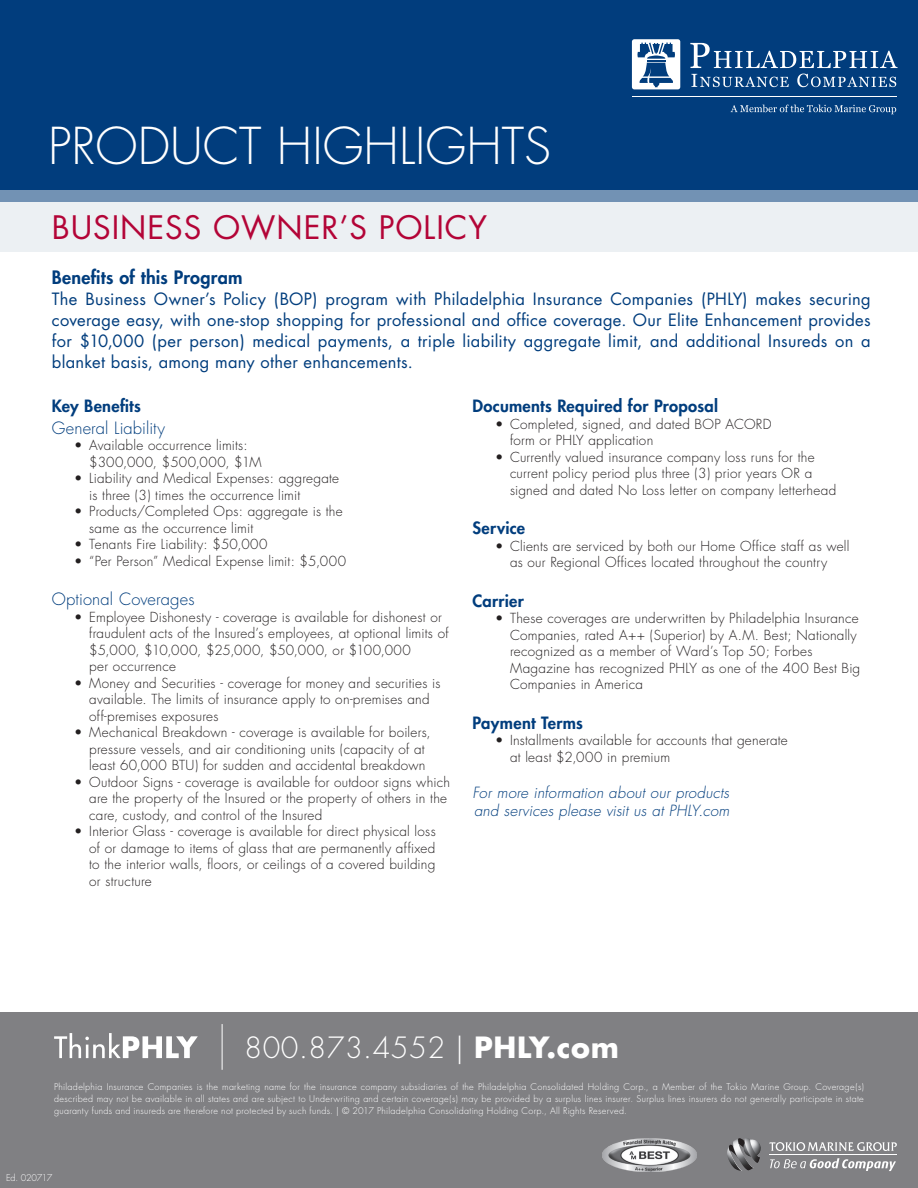
<style>
.page{position:relative;width:918px;height:1188px;background:#fff}
.page>*{position:absolute;margin:0;border:0;box-sizing:border-box;transform-origin:0 0}
.t1{font:300 49.5px "Futura";color:#fff}
.t2{font:31.5px "Futura";letter-spacing:.03em;color:#b30437}
.t3{font:300 28.5px "Futura";letter-spacing:.02em;color:#fff}
.t4{font:800 18px "Futura";letter-spacing:.015em;color:#013d7d}
.t5{font:16.5px/21px "Futura";letter-spacing:.015em;color:#013d7d;text-align:justify}
.t6{font:800 16.5px "Futura";letter-spacing:.02em;color:#013d7d}
.t7{font:300 16.5px "Futura";letter-spacing:.01em;color:#013d7d}
.t8{font:italic 300 15px/18px "Futura";letter-spacing:.015em;color:#013d7d}
.t9{font:300 13.5px/16.5px "Futura";letter-spacing:.02em;color:#231f20}
.t10{font:300 9px/12px "Futura";letter-spacing:.03em;color:#fff;text-align:justify}
.t11{font:300 9px "Futura";letter-spacing:-.03em;color:#fff}
.s1{font-weight:700}
</style>
<div class="page">
<div style="left:0;top:1012px;width:918px;height:176px;background:#808083"></div>
<svg style="left:54px;top:1033px;width:144px;height:25px"></svg>
<svg style="left:769px;top:1142px;width:128px;height:9px"></svg>
<svg style="left:770px;top:1158px;width:126px;height:13px"></svg>
<hr style="left:769px;top:1155px;width:128px;height:1px;background:#fff">
<img style="left:727px;top:1138px;width:34px;height:33px">
<img style="left:603px;top:1138px;width:94px;height:33px">
<hr style="left:222px;top:1024px;width:1px;height:46px;background:#fff">
<div style="left:0;top:0;width:918px;height:202px;background:#013d7d"></div>
<svg style="left:0;top:190px;width:918px;height:62px;fill:#ecf0f3"></svg>
<div style="left:632px;top:39px;width:48px;height:50px;background:#fff;border-radius:3px"></div>
<svg style="left:690px;top:43px;width:208px;height:25px"></svg>
<svg style="left:691px;top:74px;width:98px;height:13px"></svg>
<svg style="left:797px;top:74px;width:99px;height:13px"></svg>
<svg style="left:637px;top:43px;width:38px;height:44px"></svg>
<hr style="left:633px;top:96px;width:264px;height:1px;background:#fff">
<svg style="left:731px;top:105px;width:165px;height:9px"></svg>
<h1 class="t1" style="left:48px;top:116px;width:505px">PRODUCT HIGHLIGHTS</h1>
<p class="t2" style="left:52px;top:208px;width:437px">BUSINESS OWNER’S POLICY</p>
<p class="t4" style="left:52px;top:266px;width:192px">Benefits of this Program</p>
<p class="t5" style="left:52px;top:289px;width:820px">The Business Owner’s Policy (BOP) program with Philadelphia Insurance Companies (PHLY) makes securing coverage easy, with one-stop shopping for professional and office coverage. Our Elite Enhancement provides for $10,000 (per person) medical payments, a triple liability aggregate limit, and additional Insureds on a blanket basis, among many other enhancements.</p>
<p class="t6" style="left:52px;top:396px;width:91px">Key Benefits</p>
<p class="t7" style="left:52px;top:418px;width:115px">General Liability</p>
<p class="t9" style="left:89px;top:437px;width:174px;text-indent:-15px">• Available occurrence limits: $300,000, $500,000, $1M</p>
<p class="t9" style="left:89px;top:470px;width:251px;text-indent:-15px">• Liability and Medical Expenses: aggregate is three (3) times the occurrence limit</p>
<p class="t9" style="left:89px;top:503px;width:255px;text-indent:-15px">• Products/Completed Ops: aggregate is the same as the occurrence limit</p>
<p class="t9" style="left:74px;top:536px;width:195px">• Tenants Fire Liability: $50,000</p>
<p class="t9" style="left:74px;top:553px;width:273px">• “Per Person” Medical Expense limit: $5,000</p>
<p class="t7" style="left:52px;top:589px;width:144px">Optional Coverages</p>
<p class="t9" style="left:89px;top:609px;width:361px;text-indent:-15px">• Employee Dishonesty - coverage is available for dishonest or fraudulent acts of the Insured’s employees, at optional limits of $5,000, $10,000, $25,000, $50,000, or $100,000<br>per occurrence</p>
<p class="t9" style="left:89px;top:675px;width:353px;text-indent:-15px">• Money and Securities - coverage for money and securities is available. The limits of insurance apply to on-premises and off-premises exposures</p>
<p class="t9" style="left:89px;top:724px;width:343px;text-indent:-15px">• Mechanical Breakdown - coverage is available for boilers, pressure vessels, and air conditioning units (capacity of at least 60,000 BTU) for sudden and accidental breakdown</p>
<p class="t9" style="left:89px;top:774px;width:362px;text-indent:-15px">• Outdoor Signs - coverage is available for outdoor signs which are the property of the Insured or the property of others in the care, custody, and control of the Insured</p>
<p class="t9" style="left:89px;top:823px;width:348px;text-align:justify;text-indent:-15px">• Interior Glass - coverage is available for direct physical loss of or damage to items of glass that are permanently affixed to the interior walls, floors, or ceilings of a covered building or structure</p>
<p class="t6" style="left:472px;top:395px;width:247px">Documents Required for Proposal</p>
<p class="t9" style="left:510px;top:416px;width:263px;text-indent:-15px">• Completed, signed, and dated BOP ACORD form or PHLY application</p>
<p class="t9" style="left:510px;top:449px;width:328px;text-indent:-15px">• Currently valued insurance company loss runs for the current policy period plus three (3) prior years OR a signed and dated No Loss letter on company letterhead</p>
<p class="t6" style="left:472px;top:518px;width:54px">Service</p>
<p class="t9" style="left:495px;top:538px;width:356px;text-align:center">• Clients are serviced by both our Home Office staff as well as our Regional Offices located throughout the country</p>
<p class="t6" style="left:472px;top:590px;width:53px">Carrier</p>
<p class="t9" style="left:510px;top:610px;width:352px;text-indent:-15px">• These coverages are underwritten by Philadelphia Insurance Companies, rated A++ (Superior) by A.M. Best; Nationally recognized as a member of Ward’s Top 50; Forbes Magazine has recognized PHLY as one of the 400 Best Big Companies in America</p>
<p class="t6" style="left:472px;top:712px;width:112px">Payment Terms</p>
<p class="t9" style="left:510px;top:733px;width:279px;text-indent:-15px">• Installments available for accounts that generate at least $2,000 in premium</p>
<p class="t8" style="left:472px;top:784px;width:258px">For more information about our products and services please visit us at PHLY.com</p>
<h3 class="t3" style="left:244px;top:1030px;width:376px">800.873.4552 | <span class="s1">PHLY.com</span></h3>
<p class="t10" style="left:54px;top:1081px;width:811px">Philadelphia Insurance Companies is the marketing name for the insurance company subsidiaries of the Philadelphia Consolidated Holding Corp., a Member of the Tokio Marine Group. Coverage(s) described may not be available in all states and are subject to Underwriting and certain coverage(s) may be provided by a surplus lines insurer. Surplus lines insurers do not generally participate in state guaranty funds and insureds are therefore not protected by such funds. | © 2017 Philadelphia Consolidating Holding Corp., All Rights Reserved.</p>
<p class="t11" style="left:6px;top:1173px;width:48px">Ed. 020717</p>
</div>
